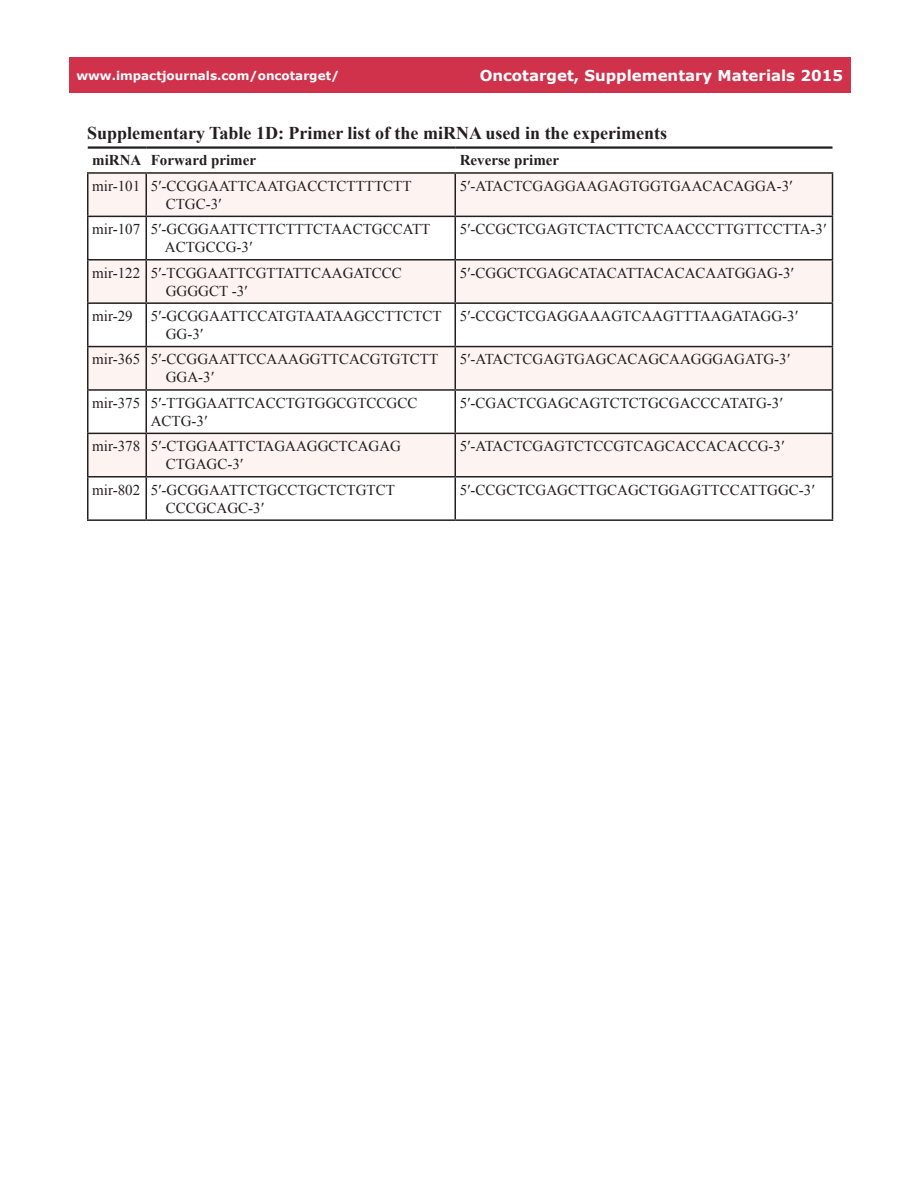
<style>
.page{position:relative;width:918px;height:1188px;background:#fff}
.page>*{position:absolute;margin:0;border:0;box-sizing:border-box;transform-origin:0 0}
.t1{font:700 18px "Times New Roman";color:#231f20}
.t2{font:15px/18px "Times New Roman";color:#231f20}
.t3{font:700 15px "Verdana";color:#fff}
.t4{font:700 15px "Times New Roman";color:#231f20}
.t5{font:700 12px "Verdana";color:#fff}
</style>
<div class="page">
<div style="left:69px;top:57px;width:781px;height:36px;background:#d0324c"></div>
<svg style="left:88px;top:174px;width:744px;height:302px;fill:#fdf4f1"></svg>
<svg style="left:88px;top:217px;width:744px;height:42px"></svg>
<hr style="left:88px;top:146px;width:58px;height:3px;background:#231f20">
<hr style="left:146px;top:146px;width:309px;height:3px;background:#231f20">
<hr style="left:455px;top:146px;width:377px;height:3px;background:#231f20">
<hr style="left:87px;top:172px;width:59px;height:2px;background:#231f20">
<hr style="left:146px;top:172px;width:309px;height:2px;background:#231f20">
<hr style="left:146px;top:174px;width:1px;height:42px;background:#231f20">
<hr style="left:455px;top:172px;width:378px;height:2px;background:#231f20">
<hr style="left:454px;top:174px;width:2px;height:42px;background:#231f20">
<hr style="left:87px;top:216px;width:59px;height:1px;background:#231f20">
<hr style="left:146px;top:216px;width:309px;height:1px;background:#231f20">
<hr style="left:146px;top:217px;width:1px;height:42px;background:#231f20">
<hr style="left:455px;top:216px;width:378px;height:1px;background:#231f20">
<hr style="left:454px;top:217px;width:2px;height:42px;background:#231f20">
<hr style="left:87px;top:259px;width:59px;height:2px;background:#231f20">
<hr style="left:146px;top:259px;width:309px;height:2px;background:#231f20">
<hr style="left:146px;top:261px;width:1px;height:41px;background:#231f20">
<hr style="left:455px;top:259px;width:378px;height:2px;background:#231f20">
<hr style="left:454px;top:261px;width:2px;height:41px;background:#231f20">
<hr style="left:87px;top:302px;width:59px;height:2px;background:#231f20">
<hr style="left:146px;top:302px;width:309px;height:2px;background:#231f20">
<hr style="left:146px;top:304px;width:1px;height:42px;background:#231f20">
<hr style="left:455px;top:302px;width:378px;height:2px;background:#231f20">
<hr style="left:454px;top:304px;width:2px;height:42px;background:#231f20">
<hr style="left:87px;top:346px;width:59px;height:1px;background:#231f20">
<hr style="left:146px;top:346px;width:309px;height:1px;background:#231f20">
<hr style="left:146px;top:347px;width:1px;height:42px;background:#231f20">
<hr style="left:455px;top:346px;width:378px;height:1px;background:#231f20">
<hr style="left:454px;top:347px;width:2px;height:42px;background:#231f20">
<hr style="left:87px;top:389px;width:59px;height:2px;background:#231f20">
<hr style="left:146px;top:389px;width:309px;height:2px;background:#231f20">
<hr style="left:146px;top:391px;width:1px;height:42px;background:#231f20">
<hr style="left:455px;top:389px;width:378px;height:2px;background:#231f20">
<hr style="left:454px;top:391px;width:2px;height:42px;background:#231f20">
<hr style="left:87px;top:433px;width:59px;height:1px;background:#231f20">
<hr style="left:146px;top:433px;width:309px;height:1px;background:#231f20">
<hr style="left:146px;top:434px;width:1px;height:42px;background:#231f20">
<hr style="left:455px;top:433px;width:378px;height:1px;background:#231f20">
<hr style="left:454px;top:434px;width:2px;height:42px;background:#231f20">
<hr style="left:87px;top:476px;width:59px;height:2px;background:#231f20">
<hr style="left:146px;top:476px;width:309px;height:2px;background:#231f20">
<hr style="left:146px;top:478px;width:1px;height:41px;background:#231f20">
<hr style="left:455px;top:476px;width:378px;height:2px;background:#231f20">
<hr style="left:454px;top:478px;width:2px;height:41px;background:#231f20">
<hr style="left:87px;top:174px;width:1px;height:42px;background:#231f20">
<hr style="left:832px;top:174px;width:1px;height:42px;background:#231f20">
<hr style="left:87px;top:217px;width:1px;height:42px;background:#231f20">
<hr style="left:832px;top:217px;width:1px;height:42px;background:#231f20">
<hr style="left:87px;top:261px;width:1px;height:41px;background:#231f20">
<hr style="left:832px;top:261px;width:1px;height:41px;background:#231f20">
<hr style="left:87px;top:304px;width:1px;height:42px;background:#231f20">
<hr style="left:832px;top:304px;width:1px;height:42px;background:#231f20">
<hr style="left:87px;top:347px;width:1px;height:42px;background:#231f20">
<hr style="left:832px;top:347px;width:1px;height:42px;background:#231f20">
<hr style="left:87px;top:391px;width:1px;height:42px;background:#231f20">
<hr style="left:832px;top:391px;width:1px;height:42px;background:#231f20">
<hr style="left:87px;top:434px;width:1px;height:42px;background:#231f20">
<hr style="left:832px;top:434px;width:1px;height:42px;background:#231f20">
<hr style="left:87px;top:478px;width:1px;height:41px;background:#231f20">
<hr style="left:832px;top:478px;width:1px;height:41px;background:#231f20">
<hr style="left:87px;top:519px;width:59px;height:2px;background:#231f20">
<hr style="left:146px;top:519px;width:309px;height:2px;background:#231f20">
<hr style="left:455px;top:519px;width:378px;height:2px;background:#231f20">
<p class="t5" style="left:76px;top:67px;width:264px">www.impactjournals.com/oncotarget/</p>
<p class="t3" style="left:480px;top:66px;width:365px">Oncotarget, Supplementary Materials 2015</p>
<p class="t1" style="left:87px;top:120px;width:582px">Supplementary Table 1D: Primer list of the miRNA used in the experiments</p>
<p class="t4" style="left:92px;top:150px;width:165px">miRNA Forward primer</p>
<p class="t4" style="left:460px;top:150px;width:101px">Reverse primer</p>
<p class="t2" style="left:166px;top:177px;width:247px;text-indent:-74px">mir-101 5ʹ-CCGGAATTCAATGACCTCTTTTCTT<br>CTGC-3ʹ</p>
<p class="t2" style="left:460px;top:177px;width:334px">5ʹ-ATACTCGAGGAAGAGTGGTGAACACAGGA-3ʹ</p>
<p class="t2" style="left:165px;top:220px;width:267px;text-indent:-73px">mir-107 5ʹ-GCGGAATTCTTCTTTCTAACTGCCATT<br>ACTGCCG-3ʹ</p>
<p class="t2" style="left:460px;top:220px;width:368px">5ʹ-CCGCTCGAGTCTACTTCTCAACCCTTGTTCCTTA-3ʹ</p>
<p class="t2" style="left:166px;top:263px;width:238px;text-indent:-74px">mir-122 5ʹ-TCGGAATTCGTTATTCAAGATCCC<br>GGGGCT -3ʹ</p>
<p class="t2" style="left:460px;top:263px;width:336px">5ʹ-CGGCTCGAGCATACATTACACACAATGGAG-3ʹ</p>
<p class="t2" style="left:166px;top:307px;width:277px;text-indent:-74px">mir-29 5ʹ-GCGGAATTCCATGTAATAAGCCTTCTCT<br>GG-3ʹ</p>
<p class="t2" style="left:460px;top:307px;width:340px">5ʹ-CCGCTCGAGGAAAGTCAAGTTTAAGATAGG-3ʹ</p>
<p class="t2" style="left:166px;top:350px;width:274px;text-indent:-74px">mir-365 5ʹ-CCGGAATTCCAAAGGTTCACGTGTCTT<br>GGA-3ʹ</p>
<p class="t2" style="left:460px;top:350px;width:332px">5ʹ-ATACTCGAGTGAGCACAGCAAGGGAGATG-3ʹ</p>
<p class="t2" style="left:151px;top:394px;width:268px;text-indent:-58px">mir-375 5ʹ-TTGGAATTCACCTGTGGCGTCCGCC<br>ACTG-3ʹ</p>
<p class="t2" style="left:460px;top:394px;width:324px">5ʹ-CGACTCGAGCAGTCTCTGCGACCCATATG-3ʹ</p>
<p class="t2" style="left:166px;top:437px;width:237px;text-indent:-74px">mir-378 5ʹ-CTGGAATTCTAGAAGGCTCAGAG<br>CTGAGC-3ʹ</p>
<p class="t2" style="left:460px;top:437px;width:326px">5ʹ-ATACTCGAGTCTCCGTCAGCACCACACCG-3ʹ</p>
<p class="t2" style="left:166px;top:480px;width:231px;text-indent:-74px">mir-802 5ʹ-GCGGAATTCTGCCTGCTCTGTCT<br>CCCGCAGC-3ʹ</p>
<p class="t2" style="left:460px;top:480px;width:356px">5ʹ-CCGCTCGAGCTTGCAGCTGGAGTTCCATTGGC-3ʹ</p>
</div>
